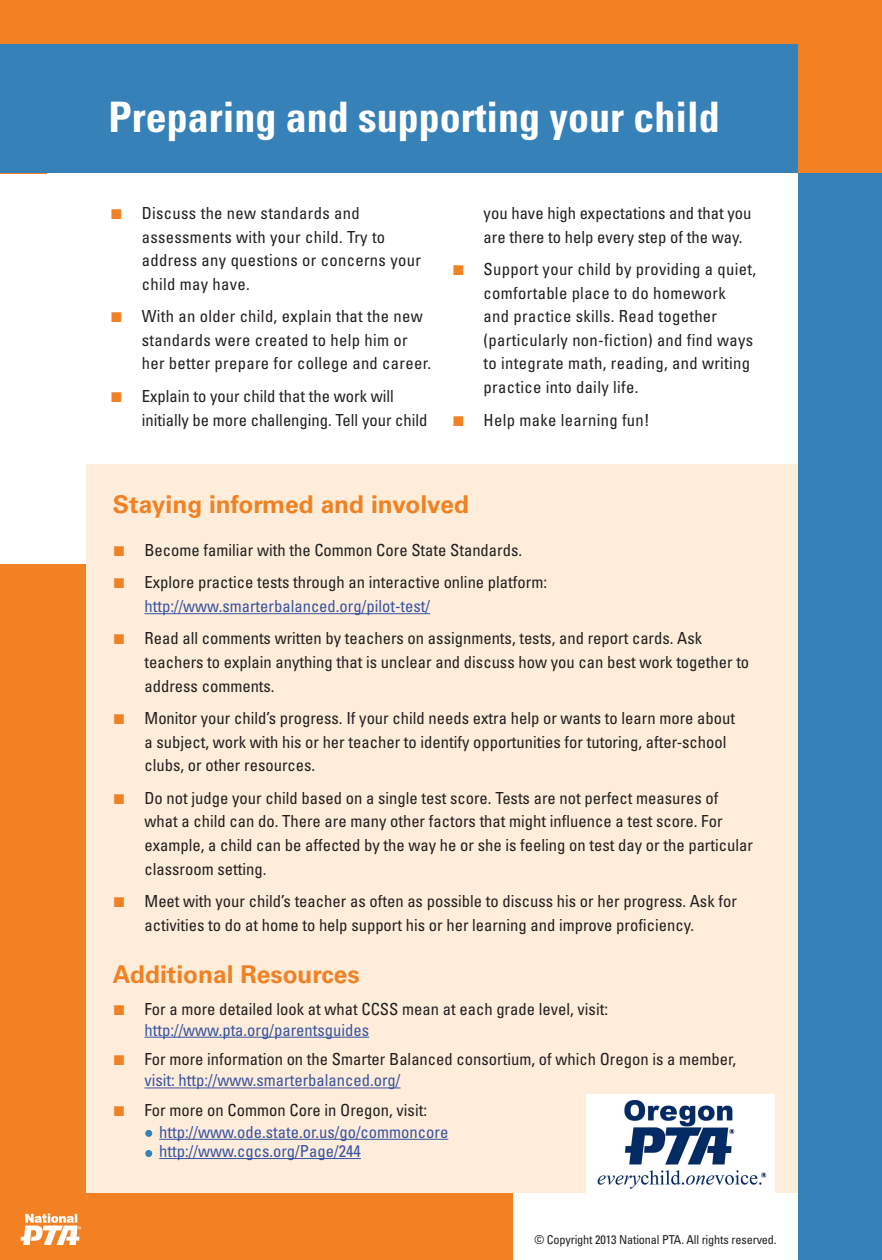
<style>
.page{position:relative;width:882px;height:1260px;background:#fff}
.page>*{position:absolute;margin:0;border:0;box-sizing:border-box;transform-origin:0 0}
.t1{font:700 condensed 42px "Univers LT Std";color:#fff}
.t2{font:700 24.5px "Univers LT Std";color:#f18122}
.t3{font:condensed 16.62px/23.6px "Univers LT Std";color:#231f20}
.t4{font:condensed 16.62px/23.6px "Univers LT Std";letter-spacing:.02em;color:#231f20}
.t5{font:condensed 16.62px/21.5px "Univers LT Std";color:#3853a3}
.t6{font:condensed 12.25px "Univers LT Std";letter-spacing:-.01em;color:#231f20}
.s1{font-family:"Arial";font-stretch:normal;font-size:21px;color:#f18122}
.s2{color:#3853a3}
.s3{color:#231f20}
</style>
<div class="page">
<div style="left:0;top:0;width:882px;height:173px;background:#f18122"></div>
<div style="left:0;top:565px;width:513px;height:695px;background:#f18122"></div>
<div style="left:798px;top:173px;width:84px;height:1087px;background:#3681b8"></div>
<div style="left:0;top:44px;width:798px;height:129px;background:#3681b8"></div>
<div style="left:87px;top:464px;width:711px;height:729px;background:#fdedda"></div>
<img style="left:20px;top:1213px;width:62px;height:32px">
<hr style="left:144px;top:613px;width:286px;height:1px;background:#3853a3">
<hr style="left:144px;top:1037px;width:225px;height:1px;background:#3853a3">
<hr style="left:144px;top:1088px;width:257px;height:1px;background:#3853a3">
<div style="left:145px;top:1130px;width:7px;height:7px;background:#3681b8;border-radius:50%"></div>
<hr style="left:159px;top:1139px;width:289px;height:1px;background:#3853a3">
<hr style="left:159px;top:1158px;width:202px;height:1px;background:#3853a3">
<div style="left:145px;top:1150px;width:7px;height:7px;background:#3681b8;border-radius:50%"></div>
<img style="left:587px;top:1095px;width:187px;height:97px">
<h1 class="t1" style="left:108px;top:91px;width:613px">Preparing and supporting your child</h1>
<p class="t4" style="left:142px;top:201px;width:281px;text-indent:-32px"><span class="s1">■</span> Discuss the new standards and assessments with your child. Try to address any questions or concerns your child may have.</p>
<p class="t4" style="left:142px;top:304px;width:291px;text-indent:-32px"><span class="s1">■</span> With an older child, explain that the new standards were created to help him or her better prepare for college and career.</p>
<p class="t3" style="left:142px;top:384px;width:287px;text-indent:-32px"><span class="s1">■</span> Explain to your child that the work will initially be more challenging. Tell your child</p>
<p class="t3" style="left:484px;top:201px;width:269px">you have high expectations and that you are there to help every step of the way.</p>
<p class="t4" style="left:484px;top:257px;width:274px;text-indent:-32px"><span class="s1">■</span> Support your child by providing a quiet, comfortable place to do homework<br>and practice skills. Read together (particularly non-fiction) and find ways to integrate math, reading, and writing practice into daily life.</p>
<p class="t4" style="left:452px;top:408px;width:199px"><span class="s1">■</span> Help make learning fun!</p>
<h2 class="t2" style="left:113px;top:490px;width:357px">Staying informed and involved</h2>
<p class="t3" style="left:113px;top:538px;width:411px"><span class="s1">■</span> Become familiar with the Common Core State Standards.</p>
<p class="t3" style="left:144px;top:570px;width:404px;text-indent:-32px"><span class="s1">■</span> Explore practice tests through an interactive online platform: <span class="s2">http://www.smarterbalanced.org/pilot-test/</span></p>
<p class="t3" style="left:144px;top:626px;width:606px;text-indent:-32px"><span class="s1">■</span> Read all comments written by teachers on assignments, tests, and report cards. Ask teachers to explain anything that is unclear and discuss how you can best work together to address comments.</p>
<p class="t3" style="left:144px;top:706px;width:592px;text-indent:-32px"><span class="s1">■</span> Monitor your child’s progress. If your child needs extra help or wants to learn more about a subject, work with his or her teacher to identify opportunities for tutoring, after-school clubs, or other resources.</p>
<p class="t3" style="left:144px;top:786px;width:610px;text-indent:-32px"><span class="s1">■</span> Do not judge your child based on a single test score. Tests are not perfect measures of what a child can do. There are many other factors that might influence a test score. For example, a child can be affected by the way he or she is feeling on test day or the particular classroom setting.</p>
<p class="t3" style="left:144px;top:889px;width:594px;text-indent:-32px"><span class="s1">■</span> Meet with your child’s teacher as often as possible to discuss his or her progress. Ask for activities to do at home to help support his or her learning and improve proficiency.</p>
<h2 class="t2" style="left:113px;top:960px;width:248px">Additional Resources</h2>
<p class="t3" style="left:144px;top:998px;width:465px;line-height:21px;text-indent:-32px"><span class="s1">■</span> For a more detailed look at what CCSS mean at each grade level, visit: <span class="s2">http://www.pta.org/parentsguides</span></p>
<p class="t3" style="left:144px;top:1049px;width:593px;line-height:21px;text-indent:-32px"><span class="s1">■</span> For more information on the Smarter Balanced consortium, of which Oregon is a member, <span class="s2">visit: http://www.smarterbalanced.org/</span></p>
<p class="t5" style="left:159px;top:1099px;width:291px;text-indent:-46px"><span class="s1">■</span> <span class="s3">For more on Common Core in Oregon, visit: </span>http://www.ode.state.or.us/go/commoncore</p>
<p class="t5" style="left:159px;top:1140px;width:203px">http://www.cgcs.org/Page/244</p>
<p class="t6" style="left:534px;top:1232px;width:244px">© Copyright 2013 National PTA. All rights reserved.</p>
</div>
